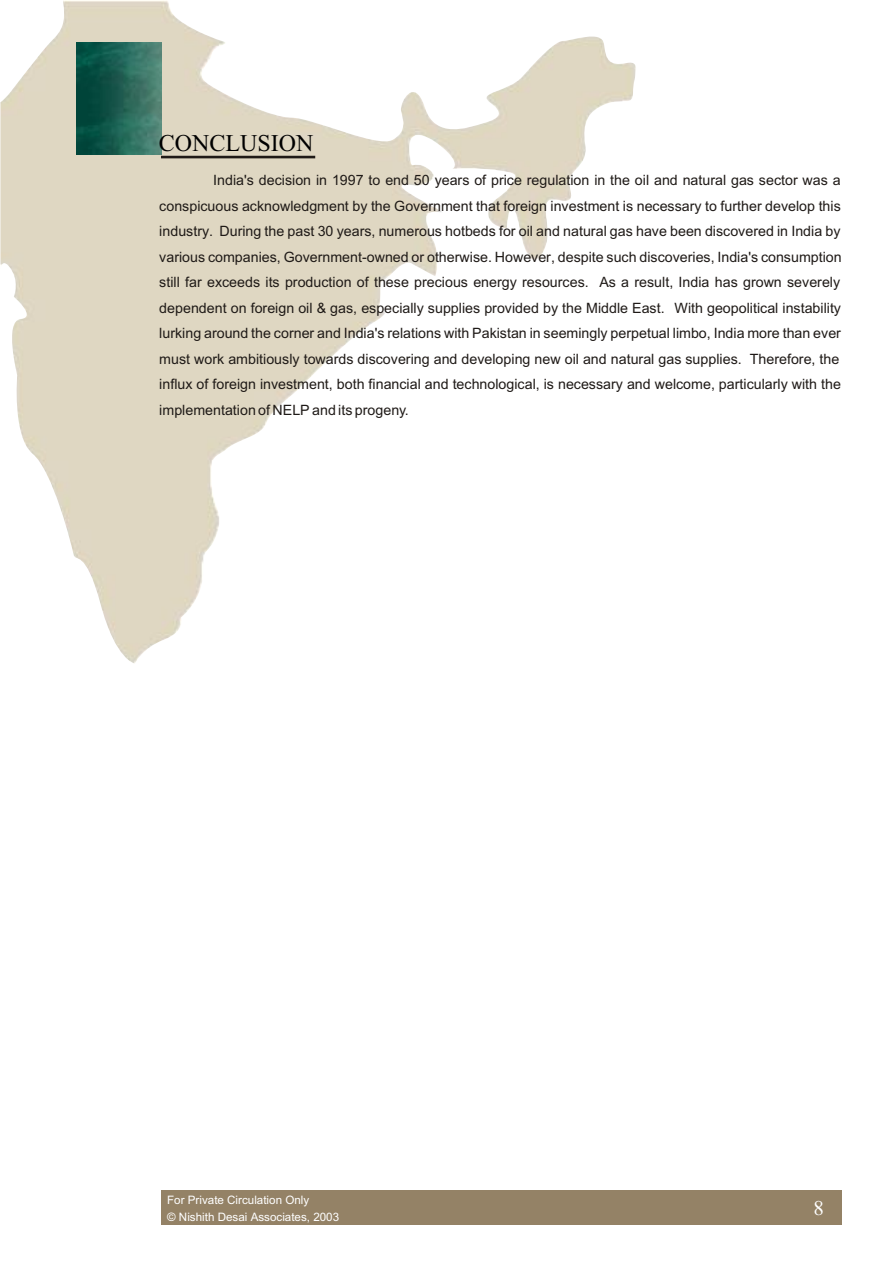
<style>
.page{position:relative;width:894px;height:1263px;background:#fff}
.page>*{position:absolute;margin:0;border:0;box-sizing:border-box;transform-origin:0 0}
.t1{font:24px "Times New Roman";color:#000}
.t2{font:21px "Times New Roman";color:#fff}
.t3{font:14.25px/25.5px "Helvetica";color:#1f1a17}
.t4{font:11.7px/16.8px "Arial";color:#fff}
</style>
<div class="page">
<img style="left:0;top:0;width:636px;height:663px">
<div style="left:161px;top:1191px;width:680px;height:34px;background:#948266"></div>
<img style="left:77px;top:43px;width:84px;height:112px">
<hr style="left:161px;top:156px;width:154px;height:2px;background:#1f1a17">
<h1 class="t1" style="left:159px;top:135px;width:156px">CONCLUSION</h1>
<p class="t3" style="left:159px;top:169px;width:684px;text-indent:54px">India's decision in 1997 to end 50 years of price regulation in the oil and natural gas sector was a conspicuous acknowledgment by the Government that foreign investment is necessary to further develop this industry. During the past 30 years, numerous hotbeds for oil and natural gas have been discovered in India by various companies, Government-owned or otherwise. However, despite such discoveries, India's consumption still far exceeds its production of these precious energy resources. As a result, India has grown severely dependent on foreign oil &amp; gas, especially supplies provided by the Middle East. With geopolitical instability lurking around the corner and India's relations with Pakistan in seemingly perpetual limbo, India more than ever must work ambitiously towards discovering and developing new oil and natural gas supplies. Therefore, the influx of foreign investment, both financial and technological, is necessary and welcome, particularly with the implementation of NELP and its progeny.</p>
<p class="t4" style="left:167px;top:1193px;width:174px">For Private Circulation Only<br>© Nishith Desai Associates, 2003</p>
<h2 class="t2" style="left:814px;top:1200px;width:12px">8</h2>
</div>
